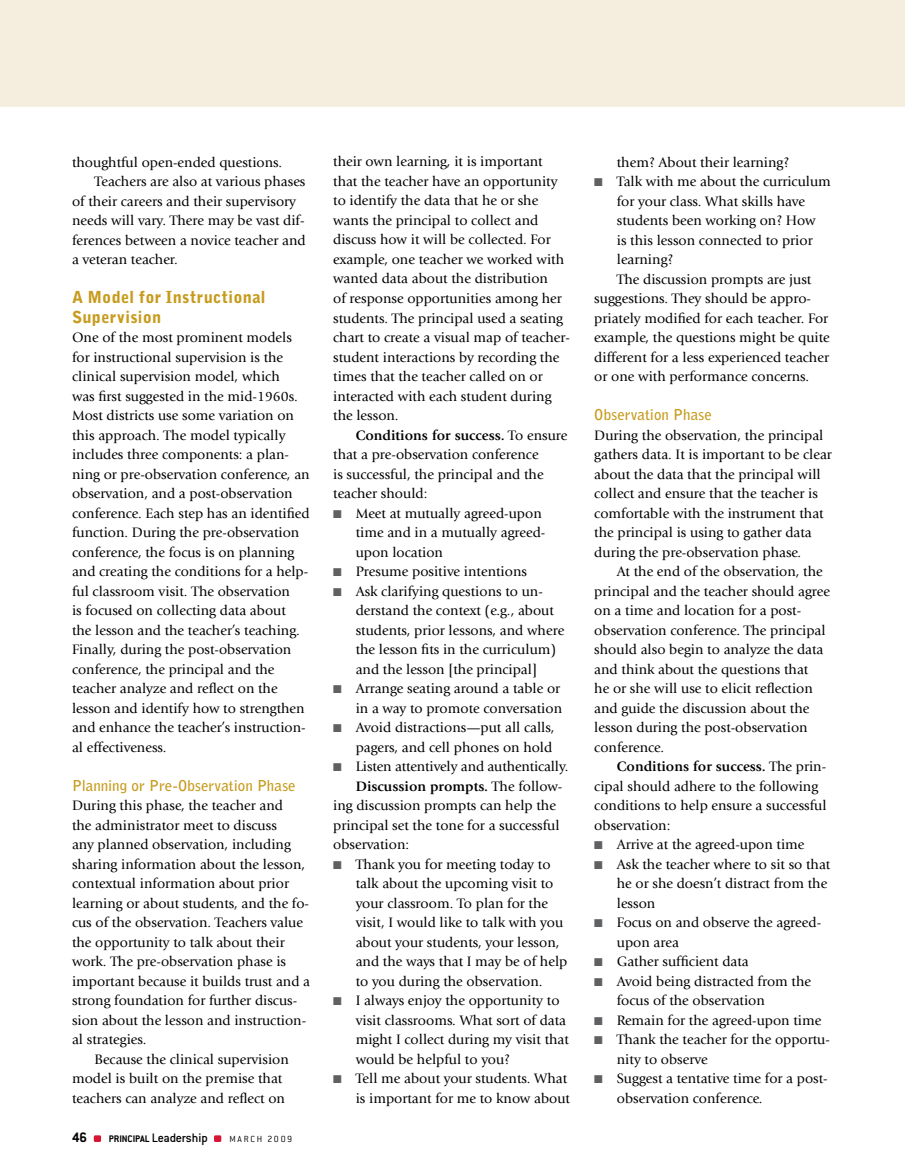
<style>
.page{position:relative;width:905px;height:1175px;background:#fff}
.page>*{position:absolute;margin:0;border:0;box-sizing:border-box;transform-origin:0 0}
.t1{font:900 16.5px/19.5px "Bell Gothic";letter-spacing:.015em;color:#c79b1d}
.t2{font:700 15px "Bell Gothic";letter-spacing:.005em;color:#c79b1d}
.t3{font:700 15px "Conduit ITC";color:#000}
.t4{font:14.25px/19.5px "Giovanni LT";color:#000}
.t5{font:700 14.25px "Giovanni LT";color:#000}
.t6{font:500 13.5px "Conduit ITC";letter-spacing:-.015em;color:#000}
.t7{font:300 9.75px "Conduit ITC";letter-spacing:.18em;color:#000}
.s1{font-weight:700;font-size:10.5px}
.s2{font-weight:400}
</style>
<div class="page">
<div style="left:214px;top:1135px;width:7px;height:7px;background:#d71635;border-radius:2px"></div>
<div style="left:94px;top:1135px;width:7px;height:7px;background:#d71635;border-radius:2px"></div>
<div style="left:0;top:0;width:904px;height:106px;background:#f5edde"></div>
<p class="t4" style="left:72px;top:152px;width:212px">thoughtful open-ended questions.</p>
<p class="t4" style="left:95px;top:172px;width:212px">Teachers are also at various phases</p>
<p class="t4" style="left:72px;top:191px;width:226px">of their careers and their supervisory</p>
<p class="t4" style="left:72px;top:211px;width:234px">needs will vary. There may be vast dif-</p>
<p class="t4" style="left:72px;top:230px;width:235px">ferences between a novice teacher and</p>
<p class="t4" style="left:72px;top:250px;width:107px">a veteran teacher.</p>
<p class="t1" style="left:72px;top:288px;width:195px">A Model for Instructional<br>Supervision</p>
<p class="t4" style="left:72px;top:328px;width:239px">One of the most prominent models for instructional supervision is the clinical supervision model, which<br>was first suggested in the mid-1960s.<br>Most districts use some variation on this approach. The model typically includes three components: a plan&shy;ning or pre-observation conference, an observation, and a post-observation conference. Each step has an identified function. During the pre-observation conference, the focus is on planning and creating the conditions for a help&shy;ful classroom visit. The observation<br>is focused on collecting data about<br>the lesson and the teacher’s teaching.<br>Finally, during the post-observation conference, the principal and the teacher analyze and reflect on the lesson and identify how to strengthen and enhance the teacher’s instruction&shy;al effectiveness.</p>
<p class="t2" style="left:72px;top:776px;width:225px">Planning or Pre-Observation Phase</p>
<p class="t4" style="left:72px;top:796px;width:239px">During this phase, the teacher and<br>the administrator meet to discuss<br>any planned observation, including sharing information about the lesson, contextual information about prior learning or about students, and the fo&shy;cus of the observation. Teachers value the opportunity to talk about their work. The pre-observation phase is important because it builds trust and a strong foundation for further discus&shy;sion about the lesson and instruction&shy;al strategies.</p>
<p class="t4" style="left:72px;top:1049px;width:218px;text-indent:23px">Because the clinical supervision model is built on the premise that teachers can analyze and reflect on</p>
<p class="t3" style="left:72px;top:1128px;width:17px">46</p>
<p class="t6" style="left:109px;top:1130px;width:100px"><span class="s1">PRINCIPAL</span> Leadership</p>
<p class="t7" style="left:229px;top:1133px;width:64px">MARCH 2009</p>
<p class="t4" style="left:333px;top:152px;width:238px">their own learning, it is important that the teacher have an opportunity to identify the data that he or she wants the principal to collect and discuss how it will be collected. For example, one teacher we worked with wanted data about the distribution<br>of response opportunities among her students. The principal used a seating chart to create a visual map of teacher&shy;student interactions by recording the times that the teacher called on or interacted with each student during the lesson.</p>
<p class="t5" style="left:356px;top:426px;width:213px">Conditions for success. <span class="s2">To ensure</span></p>
<p class="t4" style="left:333px;top:445px;width:207px">that a pre-observation conference</p>
<p class="t4" style="left:333px;top:464px;width:212px">is successful, the principal and the</p>
<p class="t4" style="left:333px;top:484px;width:96px">teacher should:</p>
<p class="t4" style="left:355px;top:503px;width:188px">Meet at mutually agreed-upon</p>
<p class="t4" style="left:355px;top:523px;width:191px">time and in a mutually agreed-</p>
<p class="t4" style="left:355px;top:542px;width:89px">upon location</p>
<p class="t4" style="left:355px;top:562px;width:173px">Presume positive intentions</p>
<p class="t4" style="left:355px;top:581px;width:189px">Ask clarifying questions to un-</p>
<p class="t4" style="left:355px;top:601px;width:200px">derstand the context (e.g., about</p>
<p class="t4" style="left:355px;top:620px;width:210px">students, prior lessons, and where</p>
<p class="t4" style="left:355px;top:640px;width:202px">the lesson fits in the curriculum)</p>
<p class="t4" style="left:355px;top:659px;width:183px">and the lesson [the principal]</p>
<p class="t4" style="left:355px;top:679px;width:206px">Arrange seating around a table or</p>
<p class="t4" style="left:355px;top:698px;width:208px">in a way to promote conversation</p>
<p class="t4" style="left:355px;top:718px;width:200px">Avoid distractions—put all calls,</p>
<p class="t4" style="left:355px;top:737px;width:198px">pagers, and cell phones on hold</p>
<p class="t4" style="left:355px;top:757px;width:214px">Listen attentively and authentically.</p>
<p class="t5" style="left:355px;top:778px;width:208px">Discussion prompts. <span class="s2">The follow-</span></p>
<p class="t4" style="left:333px;top:796px;width:224px">ing discussion prompts can help the</p>
<p class="t4" style="left:333px;top:815px;width:228px">principal set the tone for a successful</p>
<p class="t4" style="left:333px;top:835px;width:77px">observation:</p>
<p class="t4" style="left:355px;top:854px;width:196px">Thank you for meeting today to</p>
<p class="t4" style="left:355px;top:874px;width:199px">talk about the upcoming visit to</p>
<p class="t4" style="left:355px;top:893px;width:194px">your classroom. To plan for the</p>
<p class="t4" style="left:355px;top:913px;width:209px">visit, I would like to talk with you</p>
<p class="t4" style="left:355px;top:932px;width:205px">about your students, your lesson,</p>
<p class="t4" style="left:355px;top:952px;width:213px">and the ways that I may be of help</p>
<p class="t4" style="left:355px;top:971px;width:188px">to you during the observation.</p>
<p class="t4" style="left:355px;top:991px;width:205px">I always enjoy the opportunity to</p>
<p class="t4" style="left:355px;top:1010px;width:212px">visit classrooms. What sort of data</p>
<p class="t4" style="left:355px;top:1030px;width:215px">might I collect during my visit that</p>
<p class="t4" style="left:355px;top:1049px;width:156px">would be helpful to you?</p>
<p class="t4" style="left:355px;top:1069px;width:213px">Tell me about your students. What</p>
<p class="t4" style="left:355px;top:1088px;width:216px">is important for me to know about</p>
<p class="t4" style="left:617px;top:152px;width:174px">them? About their learning?</p>
<p class="t4" style="left:616px;top:172px;width:216px">Talk with me about the curriculum</p>
<p class="t4" style="left:616px;top:191px;width:190px">for your class. What skills have</p>
<p class="t4" style="left:616px;top:211px;width:200px">students been working on? How</p>
<p class="t4" style="left:616px;top:230px;width:197px">is this lesson connected to prior</p>
<p class="t4" style="left:616px;top:250px;width:58px">learning?</p>
<p class="t4" style="left:616px;top:269px;width:196px">The discussion prompts are just</p>
<p class="t4" style="left:594px;top:289px;width:218px">suggestions. They should be appro-</p>
<p class="t4" style="left:594px;top:308px;width:235px">priately modified for each teacher. For</p>
<p class="t4" style="left:594px;top:328px;width:237px">example, the questions might be quite</p>
<p class="t4" style="left:594px;top:347px;width:236px">different for a less experienced teacher</p>
<p class="t4" style="left:594px;top:367px;width:216px">or one with performance concerns.</p>
<p class="t2" style="left:594px;top:406px;width:119px">Observation Phase</p>
<p class="t4" style="left:594px;top:425px;width:239px">During the observation, the principal gathers data. It is important to be clear about the data that the principal will collect and ensure that the teacher is comfortable with the instrument that the principal is using to gather data during the pre-observation phase.</p>
<p class="t4" style="left:594px;top:562px;width:237px;text-indent:23px">At the end of the observation, the principal and the teacher should agree on a time and location for a post&shy;observation conference. The principal should also begin to analyze the data and think about the questions that<br>he or she will use to elicit reflection and guide the discussion about the lesson during the post-observation conference.</p>
<p class="t5" style="left:617px;top:758px;width:211px">Conditions for success. <span class="s2">The prin-</span></p>
<p class="t4" style="left:594px;top:776px;width:225px">cipal should adhere to the following</p>
<p class="t4" style="left:594px;top:796px;width:234px">conditions to help ensure a successful</p>
<p class="t4" style="left:594px;top:815px;width:77px">observation:</p>
<p class="t4" style="left:616px;top:835px;width:189px">Arrive at the agreed-upon time</p>
<p class="t4" style="left:616px;top:854px;width:215px">Ask the teacher where to sit so that</p>
<p class="t4" style="left:616px;top:874px;width:212px">he or she doesn’t distract from the</p>
<p class="t4" style="left:616px;top:893px;width:40px">lesson</p>
<p class="t4" style="left:616px;top:913px;width:206px">Focus on and observe the agreed-</p>
<p class="t4" style="left:616px;top:932px;width:64px">upon area</p>
<p class="t4" style="left:616px;top:952px;width:133px">Gather sufficient data</p>
<p class="t4" style="left:616px;top:971px;width:196px">Avoid being distracted from the</p>
<p class="t4" style="left:616px;top:991px;width:150px">focus of the observation</p>
<p class="t4" style="left:616px;top:1010px;width:206px">Remain for the agreed-upon time</p>
<p class="t4" style="left:616px;top:1030px;width:214px">Thank the teacher for the opportu-</p>
<p class="t4" style="left:616px;top:1049px;width:92px">nity to observe</p>
<p class="t4" style="left:616px;top:1069px;width:212px">Suggest a tentative time for a post-</p>
<p class="t4" style="left:616px;top:1088px;width:147px">observation conference.</p>
</div>
